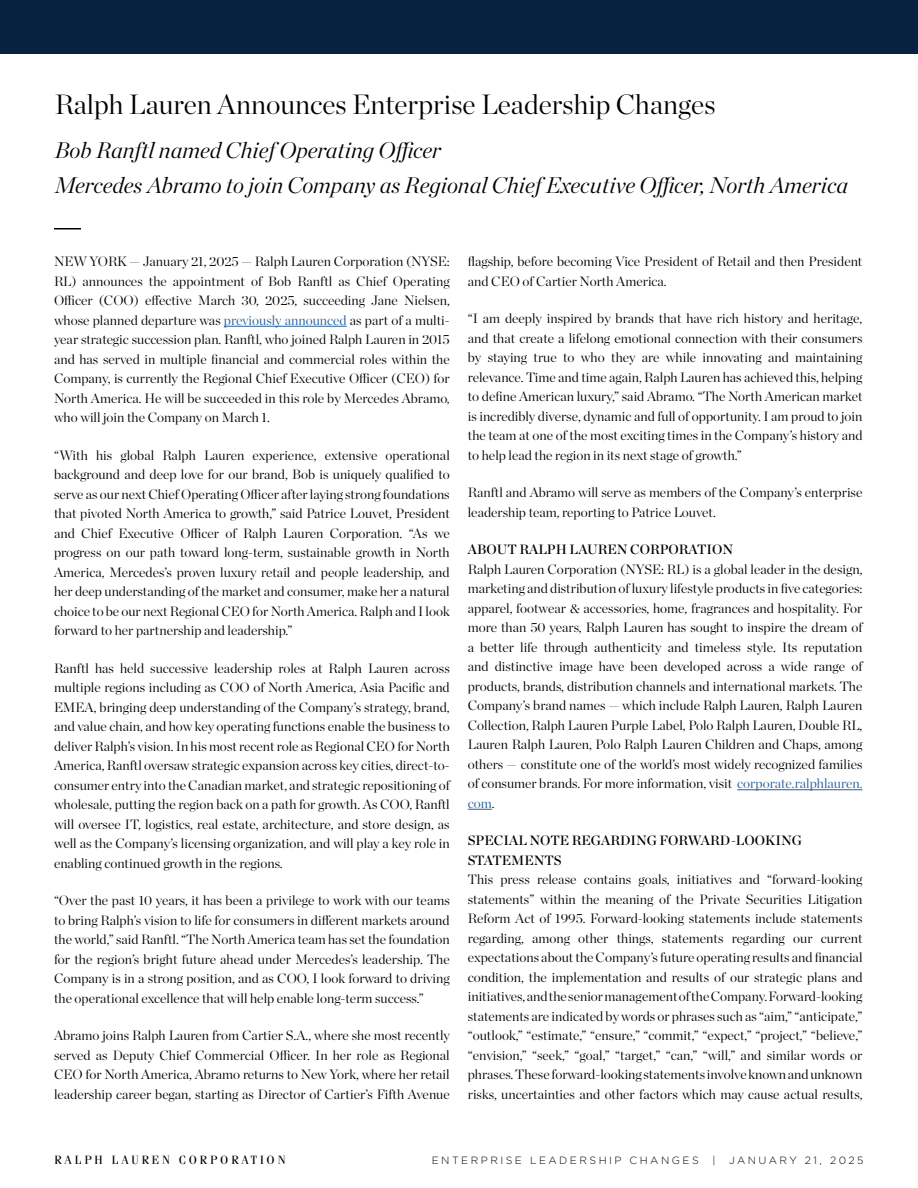
<style>
.page{position:relative;width:918px;height:1188px;background:#fff}
.page>*{position:absolute;margin:0;border:0;box-sizing:border-box;transform-origin:0 0}
.t1{font:300 27.75px "Chronicle Display";color:#000}
.t2{font:italic 300 22.5px/34.5px "Chronicle Display";color:#000}
.t3{font:300 13.5px/19.5px "Chronicle Display";color:#000;text-align:justify}
.t4{font:13.5px/19.5px "Chronicle Display Semi";color:#000}
.t5{font:12px "Fenice Std";letter-spacing:.235em;color:#000}
.t6{font:300 10.5px "Gotham";letter-spacing:.235em;color:#000}
.s1{color:#215e9e}
</style>
<div class="page">
<hr style="left:224px;top:326px;width:123px;height:1px;background:#215e9e">
<hr style="left:737px;top:789px;width:125px;height:1px;background:#215e9e">
<svg style="left:468px;top:809px;width:24px;height:1px"></svg>
<div style="left:0;top:0;width:918px;height:54px;background:#072241"></div>
<hr style="left:54px;top:228px;width:27px;height:2px;background:#000">
<h1 class="t1" style="left:55px;top:83px;width:662px">Ralph Lauren Announces Enterprise Leadership Changes</h1>
<h2 class="t2" style="left:55px;top:131px;width:795px">Bob Ranftl named Chief Operating Officer<br>Mercedes Abramo to join Company as Regional Chief Executive Officer, North America</h2>
<p class="t3" style="left:54px;top:251px;width:397px">NEW YORK — January 21, 2025 — Ralph Lauren Corporation (NYSE:<br>RL) announces the appointment of Bob Ranftl as Chief Operating Officer (COO) effective March 30, 2025, succeeding Jane Nielsen, whose planned departure was <span class="s1">previously announced</span> as part of a multi&shy;year strategic succession plan. Ranftl, who joined Ralph Lauren in 2015 and has served in multiple financial and commercial roles within the Company, is currently the Regional Chief Executive Officer (CEO) for North America. He will be succeeded in this role by Mercedes Abramo, who will join the Company on March 1.</p>
<p class="t3" style="left:54px;top:444px;width:397px">“With his global Ralph Lauren experience, extensive operational background and deep love for our brand, Bob is uniquely qualified to serve as our next Chief Operating Officer after laying strong foundations that pivoted North America to growth,” said Patrice Louvet, President and Chief Executive Officer of Ralph Lauren Corporation. “As we progress on our path toward long-term, sustainable growth in North America, Mercedes’s proven luxury retail and people leadership, and her deep understanding of the market and consumer, make her a natural choice to be our next Regional CEO for North America. Ralph and I look forward to her partnership and leadership.”</p>
<p class="t3" style="left:54px;top:657px;width:397px">Ranftl has held successive leadership roles at Ralph Lauren across multiple regions including as COO of North America, Asia Pacific and EMEA, bringing deep understanding of the Company’s strategy, brand, and value chain, and how key operating functions enable the business to deliver Ralph’s vision. In his most recent role as Regional CEO for North America, Ranftl oversaw strategic expansion across key cities, direct-to&shy;consumer entry into the Canadian market, and strategic repositioning of wholesale, putting the region back on a path for growth. As COO, Ranftl will oversee IT, logistics, real estate, architecture, and store design, as well as the Company’s licensing organization, and will play a key role in enabling continued growth in the regions.</p>
<p class="t3" style="left:54px;top:890px;width:397px">“Over the past 10 years, it has been a privilege to work with our teams to bring Ralph’s vision to life for consumers in different markets around the world,” said Ranftl. “The North America team has set the foundation for the region’s bright future ahead under Mercedes’s leadership. The Company is in a strong position, and as COO, I look forward to driving the operational excellence that will help enable long-term success.”</p>
<p class="t3" style="left:54px;top:1025px;width:397px">Abramo joins Ralph Lauren from Cartier S.A., where she most recently served as Deputy Chief Commercial Officer. In her role as Regional CEO for North America, Abramo returns to New York, where her retail leadership career began, starting as Director of Cartier’s Fifth Avenue</p>
<p class="t3" style="left:468px;top:251px;width:396px">flagship, before becoming Vice President of Retail and then President and CEO of Cartier North America.</p>
<p class="t3" style="left:468px;top:308px;width:396px">“I am deeply inspired by brands that have rich history and heritage, and that create a lifelong emotional connection with their consumers by staying true to who they are while innovating and maintaining relevance. Time and time again, Ralph Lauren has achieved this, helping to define American luxury,” said Abramo. “The North American market is incredibly diverse, dynamic and full of opportunity. I am proud to join the team at one of the most exciting times in the Company’s history and to help lead the region in its next stage of growth.”</p>
<p class="t3" style="left:468px;top:482px;width:396px">Ranftl and Abramo will serve as members of the Company’s enterprise leadership team, reporting to Patrice Louvet.</p>
<p class="t4" style="left:468px;top:539px;width:267px">ABOUT RALPH LAUREN CORPORATION</p>
<p class="t3" style="left:468px;top:558px;width:396px">Ralph Lauren Corporation (NYSE: RL) is a global leader in the design, marketing and distribution of luxury lifestyle products in five categories: apparel, footwear &amp; accessories, home, fragrances and hospitality. For more than 50 years, Ralph Lauren has sought to inspire the dream of a better life through authenticity and timeless style. Its reputation and distinctive image have been developed across a wide range of products, brands, distribution channels and international markets. The Company’s brand names — which include Ralph Lauren, Ralph Lauren Collection, Ralph Lauren Purple Label, Polo Ralph Lauren, Double RL, Lauren Ralph Lauren, Polo Ralph Lauren Children and Chaps, among others — constitute one of the world’s most widely recognized families of consumer brands. For more information, visit <span class="s1">corporate.ralphlauren. com</span>.</p>
<p class="t4" style="left:468px;top:830px;width:336px">SPECIAL NOTE REGARDING FORWARD-LOOKING<br>STATEMENTS</p>
<p class="t3" style="left:468px;top:869px;width:396px">This press release contains goals, initiatives and “forward-looking statements” within the meaning of the Private Securities Litigation Reform Act of 1995. Forward-looking statements include statements regarding, among other things, statements regarding our current expectations about the Company’s future operating results and financial condition, the implementation and results of our strategic plans and initiatives, and the senior management of the Company. Forward-looking statements are indicated by words or phrases such as “aim,” “anticipate,” “outlook,” “estimate,” “ensure,” “commit,” “expect,” “project,” “believe,” “envision,” “seek,” “goal,” “target,” “can,” “will,” and similar words or phrases. These forward-looking statements involve known and unknown risks, uncertainties and other factors which may cause actual results,</p>
<p class="t5" style="left:54px;top:1153px;width:233px">RALPH LAUREN CORPORATION</p>
<p class="t6" style="left:432px;top:1154px;width:268px">ENTERPRISE LEADERSHIP CHANGES</p>
<p class="t6" style="left:712px;top:1154px;width:5px">|</p>
<p class="t6" style="left:729px;top:1154px;width:136px">JANUARY 21, 2025</p>
</div>
